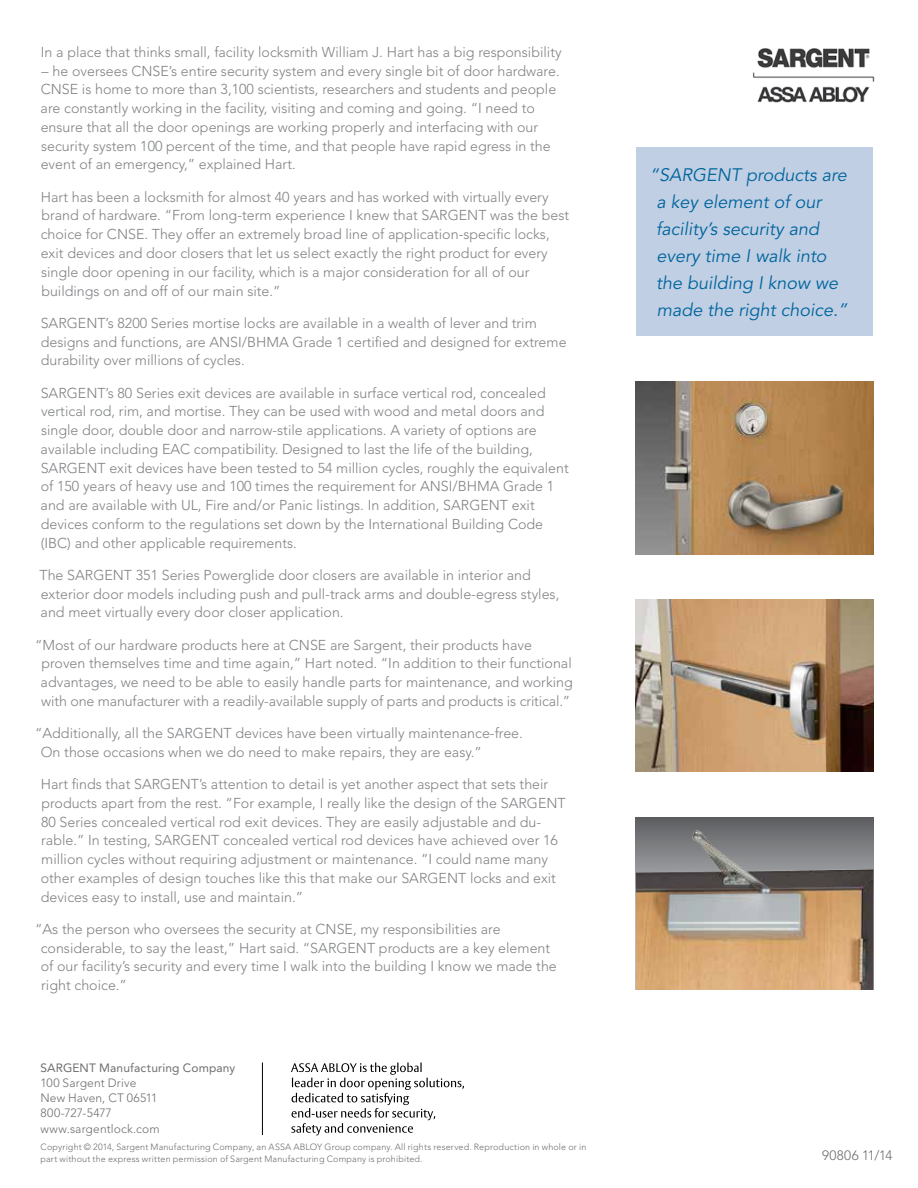
<style>
.page{position:relative;width:918px;height:1188px;background:#fff}
.page>*{position:absolute;margin:0;border:0;box-sizing:border-box;transform-origin:0 0}
.t1{font:italic 18px/27px "Avenir LT Std";color:#00649d}
.t2{font:300 14.25px/18.8px "Avenir LT Std";color:#808285}
.t3{font:300 13.5px "Avenir LT Std";letter-spacing:.025em;color:#6d6e71}
.t4{font:300 12px/15px "Avenir LT Std";letter-spacing:.01em;color:#6d6e71}
.t5{font:12px "Avenir LT Std";letter-spacing:.01em;color:#6d6e71}
.t6{font:300 9px/12px "Avenir LT Std";letter-spacing:.015em;color:#6d6e71}
</style>
<div class="page">
<div style="left:637px;top:148px;width:236px;height:188px;background:#c0cfe3"></div>
<img style="left:753px;top:48px;width:122px;height:55px">
<hr style="left:262px;top:1063px;width:1px;height:72px;background:#000">
<svg style="left:291px;top:1063px;width:173px;height:72px"></svg>
<img style="left:636px;top:599px;width:237px;height:173px">
<img style="left:636px;top:382px;width:237px;height:172px">
<div style="left:636px;top:818px;width:237px;height:172px;background:#646568"></div>
<img style="left:636px;top:830px;width:237px;height:160px">
<p class="t2" style="left:41px;top:43px;width:522px">In a place that thinks small, facility locksmith William J. Hart has a big responsibility</p>
<p class="t2" style="left:41px;top:61px;width:521px">– he oversees CNSE’s entire security system and every single bit of door hardware.<br>CNSE is home to more than 3,100 scientists, researchers and students and people are constantly working in the facility, visiting and coming and going. “I need to ensure that all the door openings are working properly and interfacing with our security system 100 percent of the time, and that people have rapid egress in the event of an emergency,” explained Hart.</p>
<p class="t2" style="left:41px;top:188px;width:530px">Hart has been a locksmith for almost 40 years and has worked with virtually every brand of hardware. “From long-term experience I knew that SARGENT was the best choice for CNSE. They offer an extremely broad line of application-specific locks, exit devices and door closers that let us select exactly the right product for every single door opening in our facility, which is a major consideration for all of our buildings on and off of our main site.”</p>
<p class="t2" style="left:41px;top:314px;width:527px">SARGENT’s 8200 Series mortise locks are available in a wealth of lever and trim designs and functions, are ANSI/BHMA Grade 1 certified and designed for extreme durability over millions of cycles.</p>
<p class="t2" style="left:41px;top:383px;width:530px">SARGENT’s 80 Series exit devices are available in surface vertical rod, concealed vertical rod, rim, and mortise. They can be used with wood and metal doors and single door, double door and narrow-stile applications. A variety of options are available including EAC compatibility. Designed to last the life of the building, SARGENT exit devices have been tested to 54 million cycles, roughly the equivalent of 150 years of heavy use and 100 times the requirement for ANSI/BHMA Grade 1 and are available with UL, Fire and/or Panic listings. In addition, SARGENT exit devices conform to the regulations set down by the International Building Code (IBC) and other applicable requirements.</p>
<p class="t2" style="left:40px;top:566px;width:521px">The SARGENT 351 Series Powerglide door closers are available in interior and exterior door models including push and pull-track arms and double-egress styles, and meet virtually every door closer application.</p>
<p class="t2" style="left:41px;top:635px;width:534px;text-indent:-6px">“Most of our hardware products here at CNSE are Sargent, their products have proven themselves time and time again,” Hart noted. “In addition to their functional advantages, we need to be able to easily handle parts for maintenance, and working with one manufacturer with a readily-available supply of parts and products is critical.”</p>
<p class="t2" style="left:41px;top:724px;width:484px;text-indent:-6px">“Additionally, all the SARGENT devices have been virtually maintenance-free.<br>On those occasions when we do need to make repairs, they are easy.”</p>
<p class="t2" style="left:41px;top:775px;width:527px">Hart finds that SARGENT’s attention to detail is yet another aspect that sets their products apart from the rest. “For example, I really like the design of the SARGENT 80 Series concealed vertical rod exit devices. They are easily adjustable and du&shy;rable.” In testing, SARGENT concealed vertical rod devices have achieved over 16 million cycles without requiring adjustment or maintenance. ”I could name many other examples of design touches like this that make our SARGENT locks and exit devices easy to install, use and maintain.”</p>
<p class="t2" style="left:41px;top:920px;width:518px;text-indent:-6px">“As the person who oversees the security at CNSE, my responsibilities are considerable, to say the least,” Hart said. “SARGENT products are a key element of our facility’s security and every time I walk into the building I know we made the right choice.”</p>
<p class="t1" style="left:656px;top:162px;width:193px;text-indent:-6px">“SARGENT products are a key element of our facility’s security and every time I walk into the building I know we made the right choice.”</p>
<p class="t5" style="left:41px;top:1060px;width:196px">SARGENT Manufacturing Company</p>
<p class="t4" style="left:41px;top:1075px;width:118px">100 Sargent Drive<br>New Haven, CT 06511<br>800-727-5477</p>
<p class="t4" style="left:41px;top:1121px;width:121px">www.sargentlock.com</p>
<p class="t6" style="left:41px;top:1141px;width:547px">Copyright © 2014, Sargent Manufacturing Company, an ASSA ABLOY Group company. All rights reserved. Reproduction in whole or in part without the express written permission of Sargent Manufacturing Company is prohibited.</p>
<p class="t3" style="left:822px;top:1148px;width:72px">90806 11/14</p>
</div>
